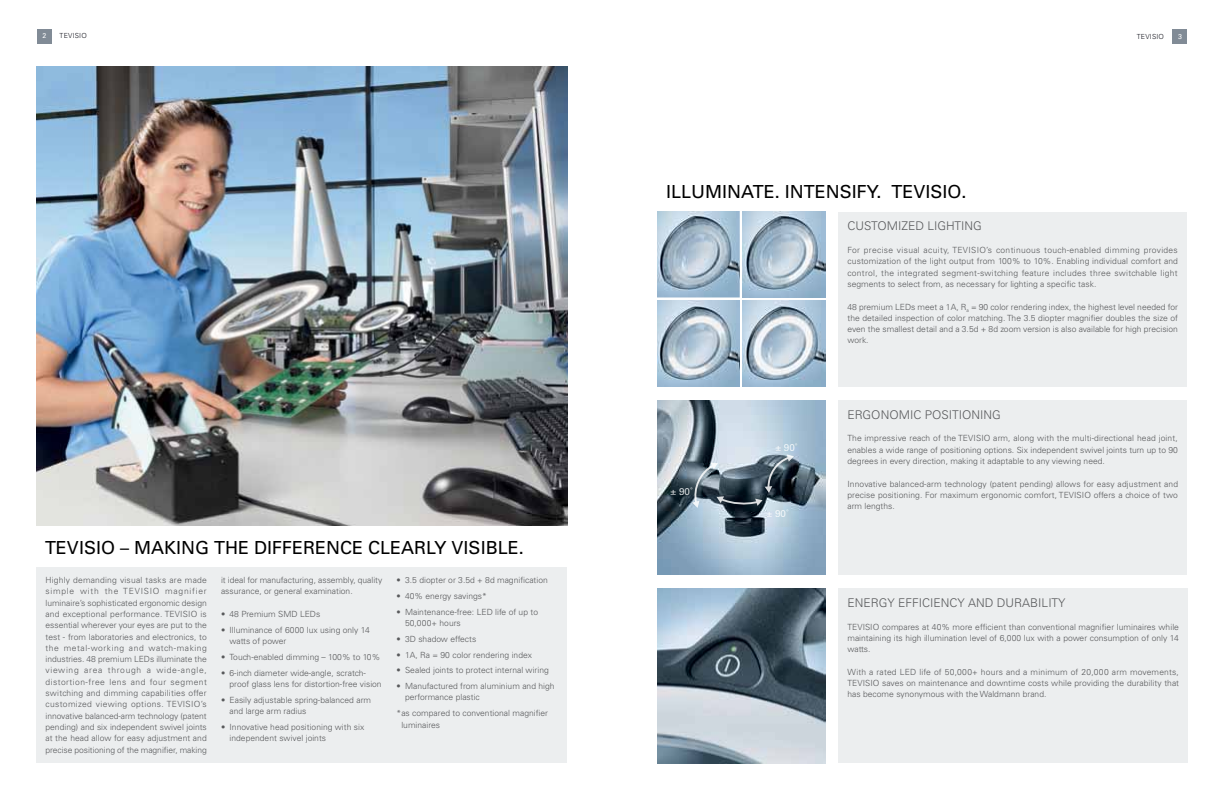
<style>
.page{position:relative;width:1224px;height:792px;background:#fff}
.page>*{position:absolute;margin:0;border:0;box-sizing:border-box;transform-origin:0 0}
.t1{font:18px "Univers";color:#000}
.t2{font:300 12px "Univers";color:#58595b}
.t3{font:9.9px "Univers LT Std";color:#fff}
.t4{font:300 8.5px/11.3px "Univers";color:#58595b}
.t5{font:300 7px "Univers LT Std";letter-spacing:.03em;color:#0f1019}
.t6{font:7px "Univers LT Std";color:#fff}
</style>
<div class="page">
<div style="left:36px;top:567px;width:531px;height:196px;background:#eceeef"></div>
<div style="left:37px;top:29px;width:15px;height:14px;background:#818b96"></div>
<img style="left:36px;top:67px;width:531px;height:458px">
<img style="left:658px;top:212px;width:82px;height:85px">
<img style="left:743px;top:212px;width:82px;height:86px">
<img style="left:658px;top:301px;width:82px;height:85px">
<img style="left:743px;top:301px;width:82px;height:85px">
<div style="left:838px;top:400px;width:349px;height:175px;background:#eceeef"></div>
<div style="left:838px;top:588px;width:350px;height:175px;background:#eceeef"></div>
<div style="left:838px;top:212px;width:349px;height:174px;background:#eceeef"></div>
<div style="left:1173px;top:29px;width:14px;height:14px;background:#818b96"></div>
<img style="left:657px;top:588px;width:168px;height:175px">
<img style="left:657px;top:400px;width:168px;height:175px">
<svg style="left:692px;top:454px;width:102px;height:54px;background:#63717c"></svg>
<p class="t6" style="left:43px;top:32px;width:5px">2</p>
<p class="t5" style="left:60px;top:32px;width:29px">TEVISIO</p>
<h1 class="t1" style="left:45px;top:536px;width:480px">TEVISIO – MAKING THE DIFFERENCE CLEARLY VISIBLE.</h1>
<p class="t4" style="left:45px;top:574px;width:163px;text-align:justify">Highly demanding visual tasks are made simple with the TEVISIO magnifier luminaire’s sophisticated ergonomic design and exceptional performance. TEVISIO is essential wherever your eyes are put to the test - from laboratories and electronics, to the metal-working and watch-making industries. 48 premium LEDs illuminate the viewing area through a wide-angle, distortion-free lens and four segment switching and dimming capabilities offer customized viewing options. TEVISIO’s innovative balanced-arm technology (patent pending) and six independent swivel joints at the head allow for easy adjustment and precise positioning of the magnifier, making</p>
<p class="t4" style="left:221px;top:574px;width:163px">it ideal for manufacturing, assembly, quality assurance, or general examination.</p>
<p class="t4" style="left:221px;top:608px;width:101px">• 48 Premium SMD LEDs</p>
<p class="t4" style="left:230px;top:624px;width:142px;text-indent:-8px">• Illuminance of 6000 lux using only 14 watts of power</p>
<p class="t4" style="left:221px;top:651px;width:161px">• Touch-enabled dimming – 100% to 10%</p>
<p class="t4" style="left:230px;top:667px;width:154px;text-indent:-8px">• 6-inch diameter wide-angle, scratch&shy;proof glass lens for distortion-free vision</p>
<p class="t4" style="left:230px;top:694px;width:143px;text-indent:-9px">• Easily adjustable spring-balanced arm and large arm radius</p>
<p class="t4" style="left:230px;top:721px;width:136px;text-indent:-8px">• Innovative head positioning with six independent swivel joints</p>
<p class="t4" style="left:397px;top:574px;width:153px">• 3.5 diopter or 3.5d + 8d magnification</p>
<p class="t4" style="left:397px;top:590px;width:92px">• 40% energy savings*</p>
<p class="t4" style="left:405px;top:606px;width:134px;text-indent:-9px">• Maintenance-free: LED life of up to<br>50,000+ hours</p>
<p class="t4" style="left:397px;top:633px;width:81px">• 3D shadow effects</p>
<p class="t4" style="left:397px;top:649px;width:137px">• 1A, Ra = 90 color rendering index</p>
<p class="t4" style="left:397px;top:665px;width:154px">• Sealed joints to protect internal wiring</p>
<p class="t4" style="left:405px;top:680px;width:151px;text-indent:-8px">• Manufactured from aluminium and high performance plastic</p>
<p class="t4" style="left:401px;top:708px;width:148px;text-indent:-5px">*as compared to conventional magnifier luminaires</p>
<h1 class="t1" style="left:666px;top:181px;width:302px">ILLUMINATE. INTENSIFY. TEVISIO.</h1>
<p class="t5" style="left:1137px;top:32px;width:29px">TEVISIO</p>
<p class="t6" style="left:1178px;top:32px;width:5px">3</p>
<p class="t3" style="left:671px;top:485px;width:24px">± 90˚</p>
<p class="t3" style="left:775px;top:441px;width:24px">± 90˚</p>
<p class="t3" style="left:767px;top:507px;width:24px">± 90˚</p>
<h2 class="t2" style="left:847px;top:219px;width:68px">Customizedli</h2>
<h2 class="t2" style="left:938px;top:219px;width:46px">ghting</h2>
<p class="t4" style="left:847px;top:244px;width:332px;text-align:justify">For precise visual acuity, TEVISIO’s continuous touch-enabled dimming provides customization of the light output from 100% to 10%. Enabling individual comfort and control, the integrated segment-switching feature includes three switchable light segments to select from, as necessary for lighting a specific task.</p>
<p class="t4" style="left:847px;top:301px;width:332px;text-align:justify">48 premium LEDs meet a 1A, R<sub>a</sub> = 90 color rendering index, the highest level needed for the detailed inspection of color matching. The 3.5 diopter magnifier doubles the size of even the smallest detail and a 3.5d + 8d zoom version is also available for high precision work.</p>
<h2 class="t2" style="left:847px;top:407px;width:100px">Ergonomic positi</h2>
<h2 class="t2" style="left:962px;top:407px;width:40px">oning</h2>
<p class="t4" style="left:847px;top:433px;width:332px;text-align:justify">The impressive reach of the TEVISIO arm, along with the multi-directional head joint, enables a wide range of positioning options. Six independent swivel joints turn up to 90 degrees in every direction, making it adaptable to any viewing need.</p>
<p class="t4" style="left:847px;top:478px;width:332px;text-align:justify">Innovative balanced-arm technology (patent pending) allows for easy adjustment and precise positioning. For maximum ergonomic comfort, TEVISIO offers a choice of two arm lengths.</p>
<h2 class="t2" style="left:847px;top:596px;width:197px">Energy efficiency anddurabilit</h2>
<h2 class="t2" style="left:1058px;top:596px;width:9px">y</h2>
<p class="t4" style="left:847px;top:621px;width:333px;text-align:justify">TEVISIO compares at 40% more efficient than conventional magnifier luminaires while maintaining its high illumination level of 6,000 lux with a power consumption of only 14 watts.</p>
<p class="t4" style="left:847px;top:666px;width:333px;text-align:justify">With a rated LED life of 50,000+ hours and a minimum of 20,000 arm movements, TEVISIO saves on maintenance and downtime costs while providing the durability that has become synonymous with the Waldmann brand.</p>
</div>
